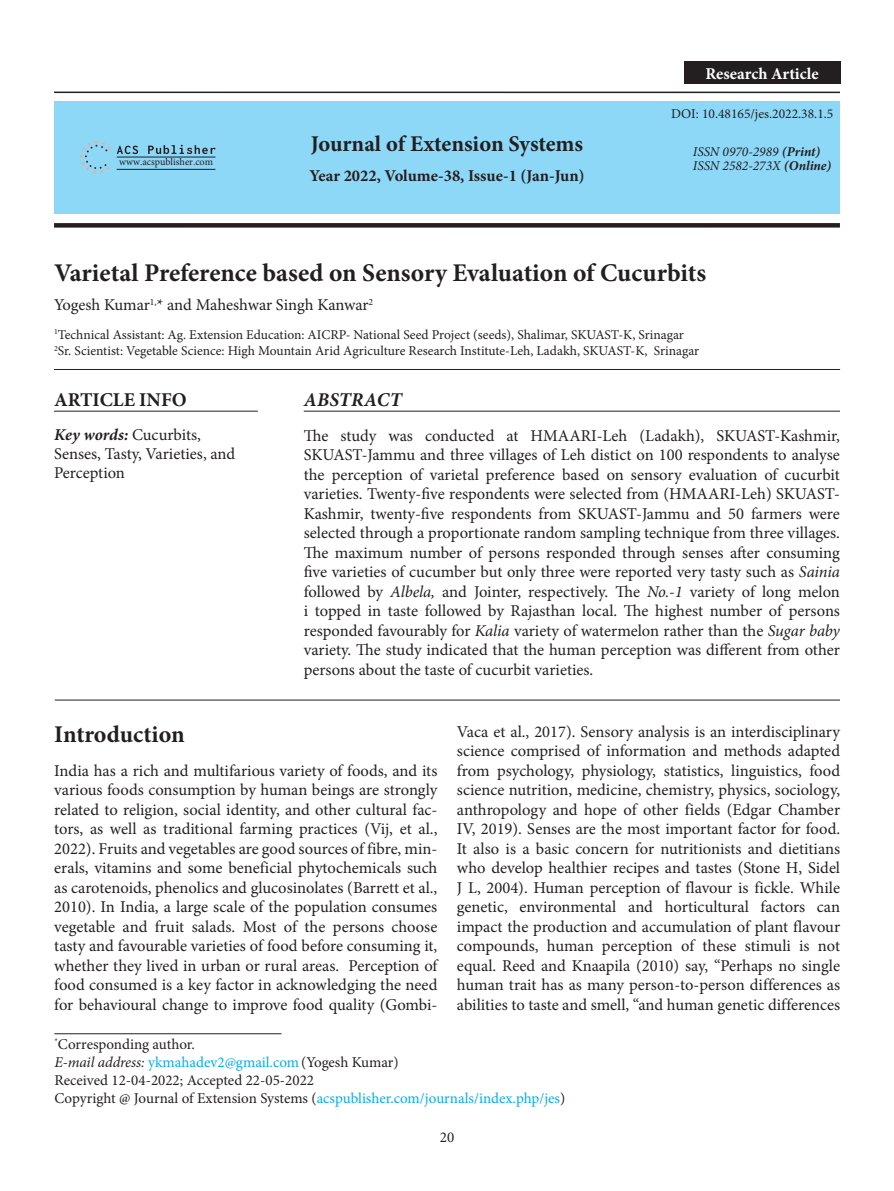
<style>
.page{position:relative;width:894px;height:1191px;background:#fff}
.page>*{position:absolute;margin:0;border:0;box-sizing:border-box;transform-origin:0 0}
.article_title{font:700 25.5px "Minion Pro";color:#231f20}
.head-1{font:700 24px "Minion Pro";letter-spacing:-.005em;color:#231f20}
.t1{font:700 22.5px "Minion Pro";letter-spacing:-.005em;color:#231f20}
.Article_Info{font:700 19.5px "Minion Pro";color:#231f20}
.Abstract{font:italic 700 19.5px "Minion Pro";letter-spacing:.01em;color:#231f20}
.para-1{font:16.5px/19.5px "Minion Pro";letter-spacing:-.005em;color:#231f20;text-align:justify}
.abstract_text{font:16.5px/19.5px "Minion Pro";color:#231f20;text-align:justify}
.Article_info_text{font:16.5px/19px "Minion Pro";color:#231f20}
.author_name{font:16.5px "Minion Pro";letter-spacing:-.005em;color:#231f20}
.t2{font:700 16.5px "Minion Pro";color:#231f20}
.t3{font:700 16.5px "Minion Pro";color:#fff}
.Email_Section{font:15px "Minion Pro";color:#00aeef}
.Email_Section-2{font:15px "Minion Pro";color:#231f20}
.Corresponding_author{font:15px "Minion Pro";letter-spacing:-.005em;color:#231f20}
.author-affil{font:13.5px "Minion Pro";color:#231f20}
.t4{font:italic 13.5px "Minion Pro";color:#231f20}
.t5{font:10.05px "Minion Pro";color:#231f20}
.s1{font-weight:700}
.s2{font-style:italic}
.s3{font-weight:700;font-style:italic}
.s4{font-style:italic;color:#231f20}
.s5{color:#231f20}
</style>
<div class="page">
<hr style="left:303px;top:411px;width:536px;height:1px;background:#231f20">
<hr style="left:55px;top:699px;width:784px;height:1px;background:#231f20">
<hr style="left:54px;top:1033px;width:227px;height:1px;background:#231f20">
<hr style="left:54px;top:92px;width:785px;height:1px;background:#231f20">
<svg style="left:54px;top:223px;width:785px;height:4px;background:#272324"></svg>
<div style="left:54px;top:102px;width:785px;height:112px;background:#8dd7f7"></div>
<hr style="left:54px;top:369px;width:785px;height:1px;background:#231f20">
<div style="left:683px;top:62px;width:157px;height:22px;background:#231f20"></div>
<svg style="left:117px;top:145px;width:21px;height:10px"></svg>
<svg style="left:148px;top:145px;width:67px;height:9px"></svg>
<svg style="left:80px;top:141px;width:31px;height:32px"></svg>
<hr style="left:117px;top:157px;width:98px;height:1px;background:#231f20">
<hr style="left:117px;top:169px;width:98px;height:1px;background:#231f20">
<hr style="left:54px;top:411px;width:204px;height:1px;background:#231f20">
<p class="t3" style="left:705px;top:62px;width:115px">Research Article</p>
<p class="t5" style="left:119px;top:155px;width:95px">www.acspublisher.com</p>
<p class="t1" style="left:310px;top:128px;width:274px">Journal of Extension Systems</p>
<p class="t2" style="left:309px;top:164px;width:276px">Year 2022, Volume-38, Issue-1 (Jan-Jun)</p>
<p class="author-affil" style="left:670px;top:105px;width:164px">DOI: 10.48165/jes.2022.38.1.5</p>
<p class="t4" style="left:692px;top:142px;width:129px">ISSN 0970-2989 <span class="s1">(Print)</span></p>
<p class="t4" style="left:692px;top:156px;width:140px">ISSN 2582-273X <span class="s1">(Online)</span></p>
<p class="article_title" style="left:54px;top:255px;width:653px">Varietal Preference based on Sensory Evaluation of Cucurbits</p>
<p class="author_name" style="left:54px;top:293px;width:320px">Yogesh Kumar<sup>1,</sup>* and Maheshwar Singh Kanwar<sup>2</sup></p>
<p class="author-affil" style="left:54px;top:325px;width:631px"><sup>1</sup>Technical Assistant: Ag. Extension Education: AICRP- National Seed Project (seeds), Shalimar, SKUAST-K, Srinagar</p>
<p class="author-affil" style="left:54px;top:341px;width:646px"><sup>2</sup>Sr. Scientist: Vegetable Science: High Mountain Arid Agriculture Research Institute-Leh, Ladakh, SKUAST-K, Srinagar</p>
<p class="Abstract" style="left:304px;top:386px;width:99px">ABSTRACT</p>
<p class="abstract_text" style="left:303px;top:426px;width:537px">The study was conducted at HMAARI-Leh (Ladakh), SKUAST-Kashmir, SKUAST-Jammu and three villages of Leh distict on 100 respondents to analyse the perception of varietal preference based on sensory evaluation of cucurbit varieties. Twenty-five respondents were selected from (HMAARI-Leh) SKUAST-Kashmir, twenty-five respondents from SKUAST-Jammu and 50 farmers were selected through a proportionate random sampling technique from three villages.<br>The maximum number of persons responded through senses after consuming five varieties of cucumber but only three were reported very tasty such as <span class="s2">Sainia </span>followed by <span class="s2">Albela,</span> and Jointer, respectively. The <span class="s2">No.-1</span> variety of long melon i topped in taste followed by Rajasthan local. The highest number of persons responded favourably for <span class="s2">Kalia</span> variety of watermelon rather than the <span class="s2">Sugar baby </span>variety. The study indicated that the human perception was different from other persons about the taste of cucurbit varieties.</p>
<p class="Article_Info" style="left:54px;top:386px;width:134px">ARTICLE INFO</p>
<p class="Article_info_text" style="left:54px;top:425px;width:183px"><span class="s3">Key words:</span> Cucurbits,<br>Senses, Tasty, Varieties, and<br>Perception</p>
<p class="head-1" style="left:54px;top:717px;width:132px">Introduction</p>
<p class="para-1" style="left:54px;top:760px;width:384px">India has a rich and multifarious variety of foods, and its various foods consumption by human beings are strongly related to religion, social identity, and other cultural fac&shy;tors, as well as traditional farming practices (Vij, et al., 2022). Fruits and vegetables are good sources of fibre, min&shy;erals, vitamins and some beneficial phytochemicals such as carotenoids, phenolics and glucosinolates (Barrett et al., 2010). In India, a large scale of the population consumes vegetable and fruit salads. Most of the persons choose tasty and favourable varieties of food before consuming it, whether they lived in urban or rural areas. Perception of food consumed is a key factor in acknowledging the need for behavioural change to improve food quality (Gombi-</p>
<p class="para-1" style="left:457px;top:721px;width:384px">Vaca et al., 2017). Sensory analysis is an interdisciplinary science comprised of information and methods adapted from psychology, physiology, statistics, linguistics, food science nutrition, medicine, chemistry, physics, sociology, anthropology and hope of other fields (Edgar Chamber IV, 2019). Senses are the most important factor for food.<br>It also is a basic concern for nutritionists and dietitians who develop healthier recipes and tastes (Stone H, Sidel J L, 2004). Human perception of flavour is fickle. While genetic, environmental and horticultural factors can impact the production and accumulation of plant flavour compounds, human perception of these stimuli is not equal. Reed and Knaapila (2010) say, “Perhaps no single human trait has as many person-to-person differences as abilities to taste and smell, “and human genetic differences</p>
<p class="Corresponding_author" style="left:54px;top:1034px;width:142px"><sup>*</sup>Corresponding author.</p>
<p class="Email_Section" style="left:54px;top:1052px;width:345px"><span class="s4">E-mail address:</span> ykmahadev2@gmail.com<span class="s5">(Yogesh Kumar)</span></p>
<p class="Email_Section-2" style="left:54px;top:1070px;width:261px">Received 12-04-2022; Accepted 22-05-2022</p>
<p class="Email_Section" style="left:54px;top:1088px;width:512px"><span class="s5">Copyright @ Journal of Extension Systems (</span>acspublisher.com/journals/index.php/jes<span class="s5">)</span></p>
<p class="Email_Section-2" style="left:439px;top:1127px;width:16px">20</p>
</div>
